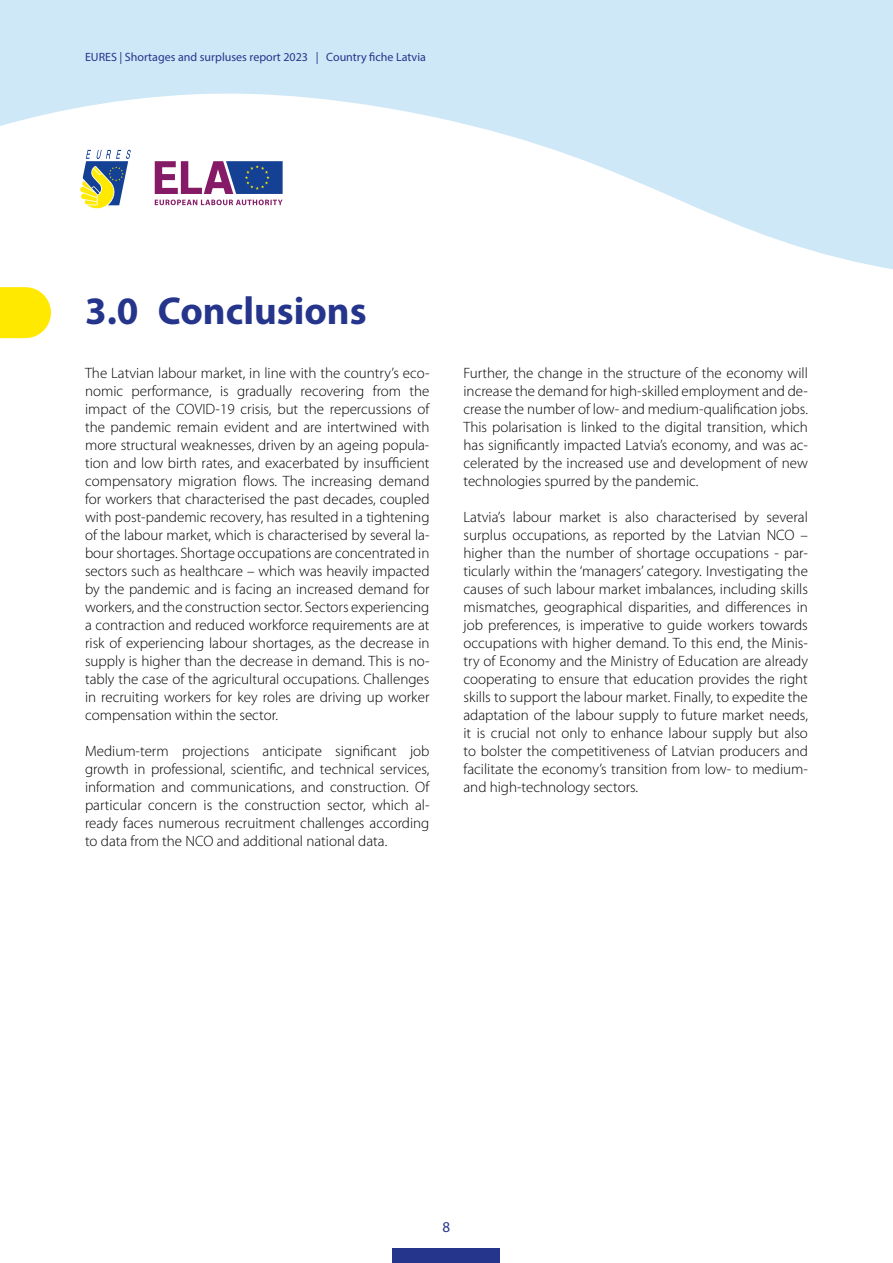
<style>
.page{position:relative;width:893px;height:1263px;background:#fff}
.page>*{position:absolute;margin:0;border:0;box-sizing:border-box;transform-origin:0 0}
.t1{font:700 39px "Myriad Pro";color:#25358c}
.t2{font:300 15px/18px "Myriad Pro";color:#000;text-align:justify}
.t3{font:15px "Myriad Pro";color:#25358c}
.t4{font:12px "Myriad Pro";color:#25358c}
</style>
<div class="page">
<div style="left:0;top:287px;width:26px;height:51px;background:#ffe900"></div>
<svg style="left:0;top:0;width:893px;height:270px;fill:#cfe8f7"></svg>
<div style="left:393px;top:1248px;width:107px;height:15px;background:#25358c"></div>
<p class="t4" style="left:85px;top:50px;width:342px">EURES | Shortages and surpluses report 2023 | Country fiche Latvia</p>
<h1 class="t1" style="left:85px;top:289px;width:283px">3.0 Conclusions</h1>
<p class="t2" style="left:85px;top:364px;width:346px">The Latvian labour market, in line with the country’s eco&shy;nomic performance, is gradually recovering from the impact of the COVID-19 crisis, but the repercussions of the pandemic remain evident and are intertwined with more structural weaknesses, driven by an ageing popula&shy;tion and low birth rates, and exacerbated by insufficient compensatory migration flows. The increasing demand for workers that characterised the past decades, coupled with post-pandemic recovery, has resulted in a tightening of the labour market, which is characterised by several la&shy;bour shortages. Shortage occupations are concentrated in sectors such as healthcare – which was heavily impacted by the pandemic and is facing an increased demand for workers, and the construction sector. Sectors experiencing a contraction and reduced workforce requirements are at risk of experiencing labour shortages, as the decrease in supply is higher than the decrease in demand. This is no&shy;tably the case of the agricultural occupations. Challenges in recruiting workers for key roles are driving up worker compensation within the sector.</p>
<p class="t2" style="left:85px;top:742px;width:346px">Medium-term projections anticipate significant job growth in professional, scientific, and technical services, information and communications, and construction. Of particular concern is the construction sector, which al&shy;ready faces numerous recruitment challenges according to data from the NCO and additional national data.</p>
<p class="t2" style="left:463px;top:364px;width:346px">Further, the change in the structure of the economy will increase the demand for high-skilled employment and de&shy;crease the number of low- and medium-qualification jobs.<br>This polarisation is linked to the digital transition, which has significantly impacted Latvia’s economy, and was ac&shy;celerated by the increased use and development of new technologies spurred by the pandemic.</p>
<p class="t2" style="left:463px;top:508px;width:346px">Latvia’s labour market is also characterised by several surplus occupations, as reported by the Latvian NCO – higher than the number of shortage occupations - par&shy;ticularly within the ‘managers’ category. Investigating the causes of such labour market imbalances, including skills mismatches, geographical disparities, and differences in job preferences, is imperative to guide workers towards occupations with higher demand. To this end, the Minis&shy;try of Economy and the Ministry of Education are already cooperating to ensure that education provides the right skills to support the labour market. Finally, to expedite the adaptation of the labour supply to future market needs, it is crucial not only to enhance labour supply but also to bolster the competitiveness of Latvian producers and facilitate the economy’s transition from low- to medium&shy;and high-technology sectors.</p>
<p class="t3" style="left:443px;top:1217px;width:9px">8</p>
</div>
